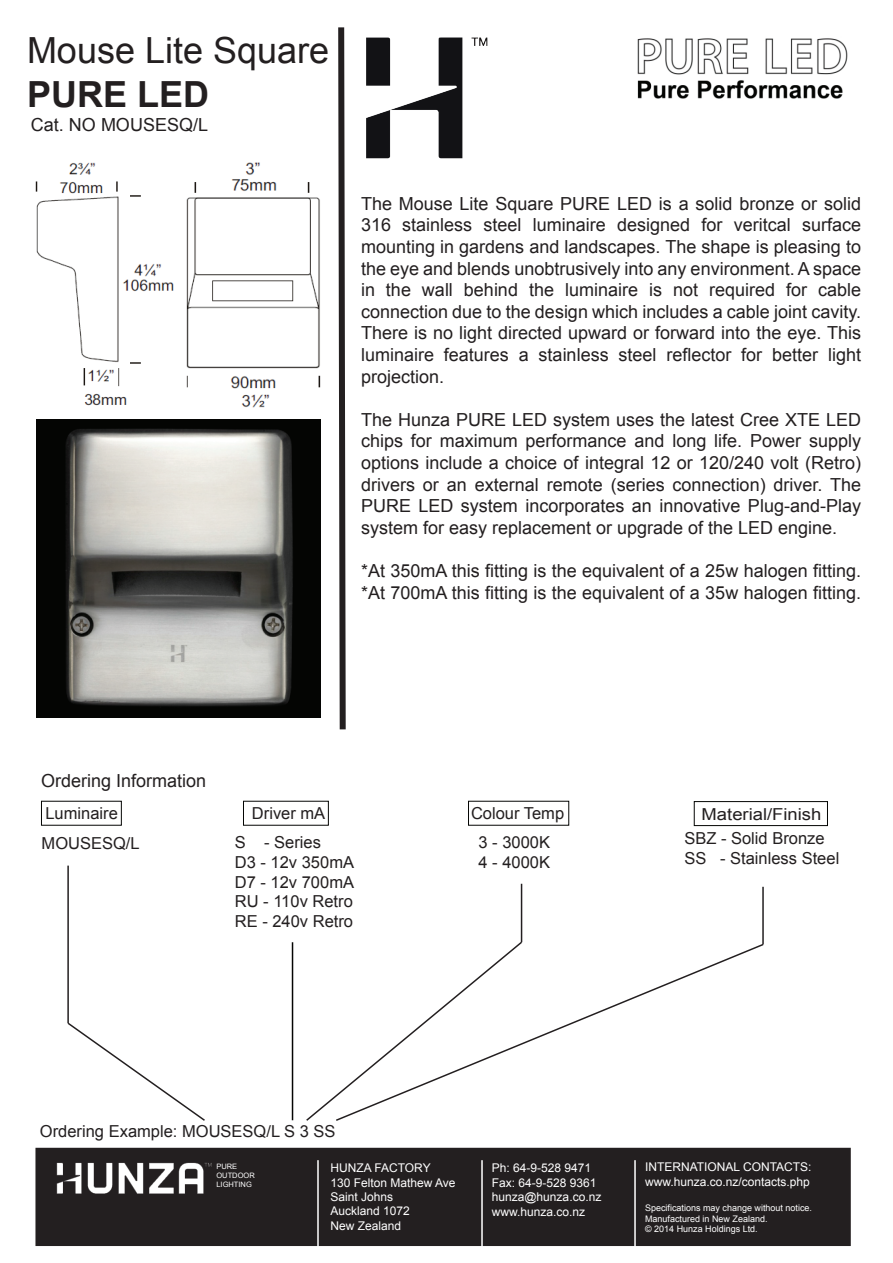
<style>
.page{position:relative;width:893px;height:1263px;background:#fff}
.page>*{position:absolute;margin:0;border:0;box-sizing:border-box;transform-origin:0 0}
.t1{font:36px "Arial";color:#231f20}
.t2{font:700 36px "Arial";color:#231f20}
.t3{font:18px/21.6px "Arial";color:#231f20;text-align:justify}
.t4{font:16.5px/19.8px "Arial";color:#231f20}
.t5{font:16.5px "Arial";color:#231f20;scale:1.12 1}
.t6{font:12px/14.4px "Arial";color:#fff}
.t7{font:9px/10.8px "Arial";color:#fff}
.t8{font:7.35px/8.9px "Arial";color:#fff}
</style>
<div class="page">
<svg style="left:338px;top:27px;width:8px;height:703px;background:#5a5757"></svg>
<img style="left:366px;top:37px;width:122px;height:122px">
<img style="left:637px;top:38px;width:211px;height:61px">
<svg style="left:524px;top:944px;width:240px;height:100px"></svg>
<hr style="left:762px;top:887px;width:2px;height:57px;background:#231f20">
<svg style="left:306px;top:940px;width:218px;height:181px"></svg>
<hr style="left:521px;top:884px;width:1px;height:58px;background:#231f20">
<svg style="left:67px;top:1023px;width:138px;height:98px"></svg>
<hr style="left:67px;top:865px;width:2px;height:158px;background:#231f20">
<div style="left:694px;top:801px;width:134px;height:25px;border:1px solid #040503"></div>
<div style="left:35px;top:1148px;width:816px;height:98px;background:#231f20"></div>
<img style="left:56px;top:1162px;width:156px;height:32px">
<hr style="left:317px;top:1160px;width:2px;height:103px;background:#fff">
<hr style="left:481px;top:1160px;width:2px;height:103px;background:#fff">
<hr style="left:634px;top:1160px;width:2px;height:103px;background:#fff">
<img style="left:37px;top:419px;width:284px;height:298px">
<img style="left:186px;top:162px;width:135px;height:246px">
<img style="left:35px;top:162px;width:139px;height:244px">
<hr style="left:292px;top:942px;width:1px;height:178px;background:#050504">
<h1 class="t1" style="left:27px;top:27px;width:304px">Mouse Lite Square</h1>
<h1 class="t2" style="left:27px;top:70px;width:184px">PURE LED</h1>
<p class="t3" style="left:31px;top:114px;width:179px">Cat. NO MOUSESQ/L</p>
<p class="t3" style="left:361px;top:193px;width:502px">The Mouse Lite Square PURE LED is a solid bronze or solid 316 stainless steel luminaire designed for veritcal surface mounting in gardens and landscapes. The shape is pleasing to the eye and blends unobtrusively into any environment. A space in the wall behind the luminaire is not required for cable connection due to the design which includes a cable joint cavity.<br>There is no light directed upward or forward into the eye. This luminaire features a stainless steel reflector for better light projection.</p>
<p class="t3" style="left:361px;top:409px;width:502px">The Hunza PURE LED system uses the latest Cree XTE LED chips for maximum performance and long life. Power supply options include a choice of integral 12 or 120/240 volt (Retro) drivers or an external remote (series connection) driver. The PURE LED system incorporates an innovative Plug-and-Play system for easy replacement or upgrade of the LED engine.</p>
<p class="t3" style="left:361px;top:560px;width:502px">*At 350mA this fitting is the equivalent of a 25w halogen fitting. *At 700mA this fitting is the equivalent of a 35w halogen fitting.</p>
<p class="t3" style="left:41px;top:770px;width:167px">Ordering Information</p>
<p class="t4" style="left:45px;top:803px;width:74px">Luminaire</p>
<p class="t4" style="left:42px;top:833px;width:100px">MOUSESQ/L</p>
<p class="t4" style="left:252px;top:803px;width:75px">Driver mA</p>
<p class="t4" style="left:471px;top:803px;width:95px">Colour Temp</p>
<p class="t4" style="left:235px;top:832px;width:121px">S - Series<br>D3 - 12v 350mA<br>D7 - 12v 700mA<br>RU - 110v Retro<br>RE - 240v Retro</p>
<p class="t4" style="left:478px;top:832px;width:73px">3 - 3000K<br>4 - 4000K</p>
<p class="t5" style="left:702px;top:803px;width:108px">Material/Finish</p>
<p class="t4" style="left:684px;top:829px;width:156px">SBZ - Solid Bronze<br>SS - Stainless Steel</p>
<p class="t4" style="left:40px;top:1121px;width:297px">Ordering Example: MOUSESQ/L S 3 SS</p>
<p class="t8" style="left:216px;top:1162px;width:40px">PURE<br>OUTDOOR<br>LIGHTING</p>
<p class="t6" style="left:330px;top:1161px;width:127px">HUNZA FACTORY<br>130 Felton Mathew Ave<br>Saint Johns<br>Auckland 1072<br>New Zealand</p>
<p class="t6" style="left:492px;top:1161px;width:111px">Ph: 64-9-528 9471<br>Fax: 64-9-528 9361 hunza@hunza.co.nz www.hunza.co.nz</p>
<p class="t6" style="left:645px;top:1160px;width:168px">INTERNATIONAL CONTACTS: www.hunza.co.nz/contacts.php</p>
<p class="t7" style="left:645px;top:1202px;width:169px">Specifications may change without notice.<br>Manufactured in New Zealand.<br>© 2014 Hunza Holdings Ltd.</p>
</div>
